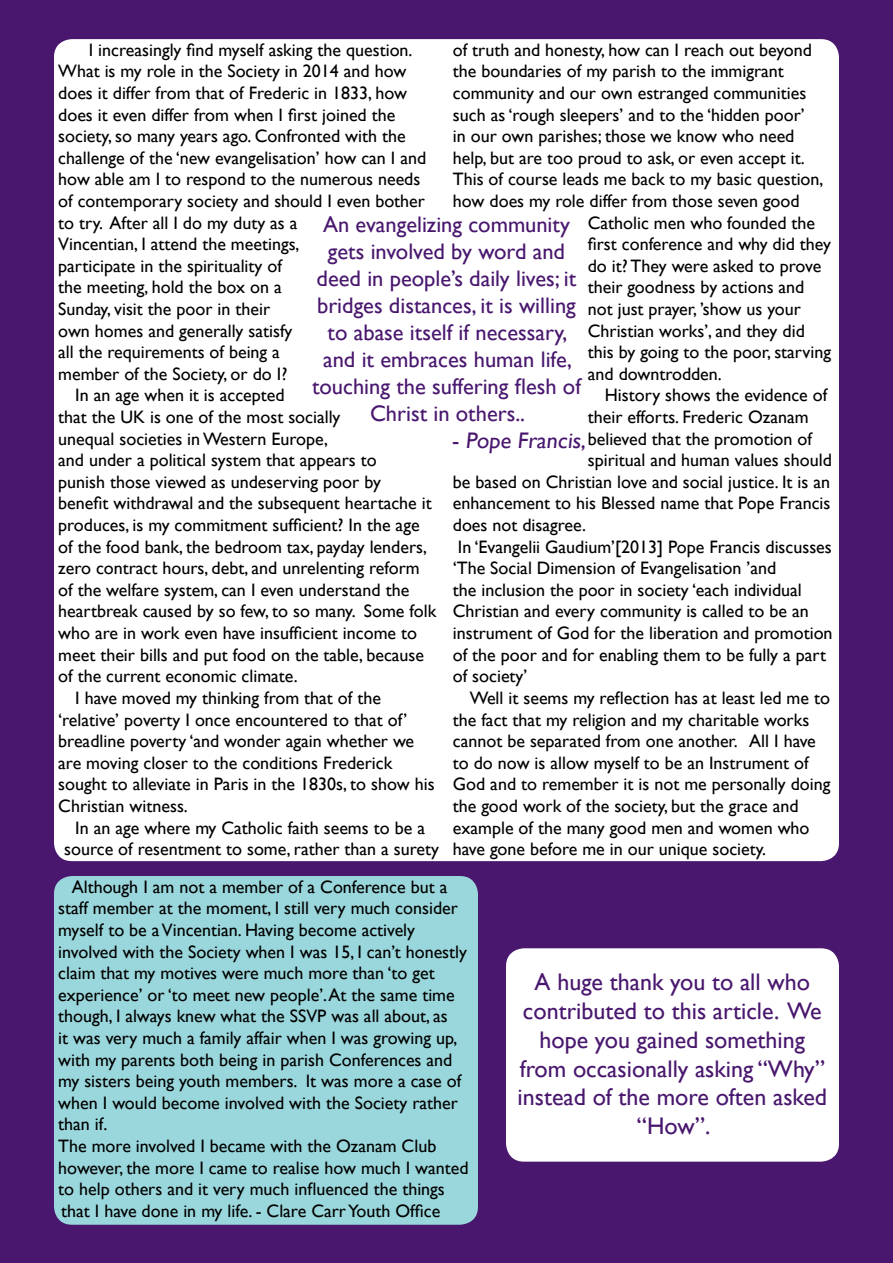
<style>
.page{position:relative;width:893px;height:1263px;background:#49176e}
.page>*{position:absolute;margin:0;border:0;box-sizing:border-box;transform-origin:0 0}
.t1{font:24px/28.8px "Gill Sans";color:#49176e;text-align:center}
.t2{font:22.5px/27px "Gill Sans";color:#49176e;text-align:center}
.t3{font:18px/21.6px "Gill Sans";color:#000}
</style>
<div class="page">
<div style="left:54px;top:39px;width:785px;height:822px;background:#fff;border-radius:18px"></div>
<div style="left:54px;top:876px;width:424px;height:349px;background:#9ad7dc;border-radius:18px"></div>
<div style="left:506px;top:948px;width:333px;height:213px;background:#fff;border-radius:18px"></div>
<p class="t3" style="left:89px;top:39px;width:325px">I increasingly find myself asking the question.</p>
<p class="t3" style="left:58px;top:61px;width:350px">What is my role in the Society in 2014 and how</p>
<p class="t3" style="left:58px;top:82px;width:350px">does it differ from that of Frederic in 1833, how</p>
<p class="t3" style="left:58px;top:104px;width:339px">does it even differ from when I first joined the</p>
<p class="t3" style="left:58px;top:126px;width:349px">society, so many years ago. Confronted with the</p>
<p class="t3" style="left:58px;top:147px;width:370px">challenge of the ‘new evangelisation’ how can I and</p>
<p class="t3" style="left:58px;top:169px;width:364px">how able am I to respond to the numerous needs</p>
<p class="t3" style="left:58px;top:190px;width:368px">of contemporary society and should I even bother</p>
<p class="t3" style="left:58px;top:212px;width:241px">to try. After all I do my duty as a</p>
<p class="t3" style="left:58px;top:234px;width:243px">Vincentian, I attend the meetings,</p>
<p class="t3" style="left:58px;top:255px;width:225px">participate in the spirituality of</p>
<p class="t3" style="left:58px;top:277px;width:225px">the meeting, hold the box on a</p>
<p class="t3" style="left:58px;top:298px;width:213px">Sunday, visit the poor in their</p>
<p class="t3" style="left:58px;top:320px;width:236px">own homes and generally satisfy</p>
<p class="t3" style="left:58px;top:342px;width:223px">all the requirements of being a</p>
<p class="t3" style="left:58px;top:363px;width:231px">member of the Society, or do I?</p>
<p class="t3" style="left:75px;top:385px;width:211px">In an age when it is accepted</p>
<p class="t3" style="left:58px;top:406px;width:284px">that the UK is one of the most socially</p>
<p class="t3" style="left:58px;top:428px;width:271px">unequal societies in Western Europe,</p>
<p class="t3" style="left:58px;top:450px;width:320px">and under a political system that appears to</p>
<p class="t3" style="left:58px;top:471px;width:324px">punish those viewed as undeserving poor by</p>
<p class="t3" style="left:58px;top:493px;width:375px">benefit withdrawal and the subsequent heartache it</p>
<p class="t3" style="left:58px;top:514px;width:363px">produces, is my commitment sufficient? In the age</p>
<p class="t3" style="left:58px;top:536px;width:370px">of the food bank, the bedroom tax, payday lenders,</p>
<p class="t3" style="left:58px;top:558px;width:363px">zero contract hours, debt, and unrelenting reform</p>
<p class="t3" style="left:58px;top:579px;width:353px">of the welfare system, can I even understand the</p>
<p class="t3" style="left:58px;top:601px;width:380px">heartbreak caused by so few, to so many. Some folk</p>
<p class="t3" style="left:58px;top:622px;width:360px">who are in work even have insufficient income to</p>
<p class="t3" style="left:58px;top:644px;width:367px">meet their bills and put food on the table, because</p>
<p class="t3" style="left:58px;top:666px;width:241px">of the current economic climate.</p>
<p class="t3" style="left:75px;top:687px;width:307px">I have moved my thinking from that of the</p>
<p class="t3" style="left:58px;top:709px;width:351px">‘relative’ poverty I once encountered to that of’</p>
<p class="t3" style="left:58px;top:730px;width:357px">breadline poverty ‘and wonder again whether we</p>
<p class="t3" style="left:58px;top:752px;width:336px">are moving closer to the conditions Frederick</p>
<p class="t3" style="left:58px;top:774px;width:378px">sought to alleviate in Paris in the 1830s, to show his</p>
<p class="t3" style="left:58px;top:795px;width:131px">Christian witness.</p>
<p class="t3" style="left:75px;top:817px;width:351px">In an age where my Catholic faith seems to be a</p>
<p class="t3" style="left:64px;top:838px;width:376px">source of resentment to some, rather than a surety</p>
<p class="t3" style="left:453px;top:39px;width:361px">of truth and honesty, how can I reach out beyond</p>
<p class="t3" style="left:453px;top:61px;width:332px">the boundaries of my parish to the immigrant</p>
<p class="t3" style="left:453px;top:82px;width:355px">community and our own estranged communities</p>
<p class="t3" style="left:453px;top:104px;width:353px">such as ‘rough sleepers’ and to the ‘hidden poor’</p>
<p class="t3" style="left:453px;top:126px;width:343px">in our own parishes; those we know who need</p>
<p class="t3" style="left:453px;top:147px;width:353px">help, but are too proud to ask, or even accept it.</p>
<p class="t3" style="left:453px;top:169px;width:372px">This of course leads me back to my basic question,</p>
<p class="t3" style="left:453px;top:190px;width:348px">how does my role differ from those seven good</p>
<p class="t3" style="left:588px;top:212px;width:229px">Catholic men who founded the</p>
<p class="t3" style="left:588px;top:234px;width:245px">first conference and why did they</p>
<p class="t3" style="left:588px;top:255px;width:235px">do it? They were asked to prove</p>
<p class="t3" style="left:588px;top:277px;width:218px">their goodness by actions and</p>
<p class="t3" style="left:588px;top:298px;width:215px">not just prayer, ’show us your</p>
<p class="t3" style="left:588px;top:320px;width:219px">Christian works’, and they did</p>
<p class="t3" style="left:588px;top:342px;width:245px">this by going to the poor, starving</p>
<p class="t3" style="left:588px;top:363px;width:136px">and downtrodden.</p>
<p class="t3" style="left:605px;top:385px;width:224px">History shows the evidence of</p>
<p class="t3" style="left:588px;top:406px;width:222px">their efforts. Frederic Ozanam</p>
<p class="t3" style="left:588px;top:428px;width:226px">believed that the promotion of</p>
<p class="t3" style="left:588px;top:450px;width:246px">spiritual and human values should</p>
<p class="t3" style="left:453px;top:471px;width:379px">be based on Christian love and social justice. It is an</p>
<p class="t3" style="left:453px;top:493px;width:379px">enhancement to his Blessed name that Pope Francis</p>
<p class="t3" style="left:453px;top:514px;width:135px">does not disagree.</p>
<p class="t3" style="left:458px;top:536px;width:375px">In ‘Evangelii Gaudium’[2013] Pope Francis discusses</p>
<p class="t3" style="left:453px;top:558px;width:325px">‘The Social Dimension of Evangelisation ’and</p>
<p class="t3" style="left:453px;top:579px;width:350px">the inclusion the poor in society ‘each individual</p>
<p class="t3" style="left:453px;top:601px;width:357px">Christian and every community is called to be an</p>
<p class="t3" style="left:453px;top:622px;width:381px">instrument of God for the liberation and promotion</p>
<p class="t3" style="left:453px;top:644px;width:375px">of the poor and for enabling them to be fully a part</p>
<p class="t3" style="left:453px;top:666px;width:76px">of society’</p>
<p class="t3" style="left:470px;top:687px;width:362px">Well it seems my reflection has at least led me to</p>
<p class="t3" style="left:453px;top:709px;width:358px">the fact that my religion and my charitable works</p>
<p class="t3" style="left:453px;top:730px;width:364px">cannot be separated from one another. All I have</p>
<p class="t3" style="left:453px;top:752px;width:357px">to do now is allow myself to be an Instrument of</p>
<p class="t3" style="left:453px;top:774px;width:379px">God and to remember it is not me personally doing</p>
<p class="t3" style="left:453px;top:795px;width:347px">the good work of the society, but the grace and</p>
<p class="t3" style="left:453px;top:817px;width:358px">example of the many good men and women who</p>
<p class="t3" style="left:453px;top:838px;width:315px">have gone before me in our unique society.</p>
<p class="t3" style="left:58px;top:876px;width:412px;text-indent:14px">Although I am not a member of a Conference but a staff member at the moment, I still very much consider myself to be a Vincentian. Having become actively involved with the Society when I was 15, I can’t honestly claim that my motives were much more than ‘to get experience’ or ‘to meet new people’. At the same time though, I always knew what the SSVP was all about, as<br>it was very much a family affair when I was growing up, with my parents both being in parish Conferences and my sisters being youth members. It was more a case of when I would become involved with the Society rather than if.<br>The more involved I became with the Ozanam Club however, the more I came to realise how much I wanted to help others and it very much influenced the things that I have done in my life. - Clare Carr Youth Office</p>
<p class="t2" style="left:312px;top:211px;width:270px">An evangelizing community gets involved by word and deed in people’s daily lives; it bridges distances, it is willing to abase itself if necessary, and it embraces human life, touching the suffering flesh of<br>Christ in others..</p>
<p class="t2" style="left:452px;top:427px;width:138px">- Pope Francis,</p>
<h1 class="t1" style="left:517px;top:968px;width:311px">A huge thank you to all who contributed to this article. We hope you gained something from occasionally asking “Why” instead of the more often asked “How”.</h1>
</div>
